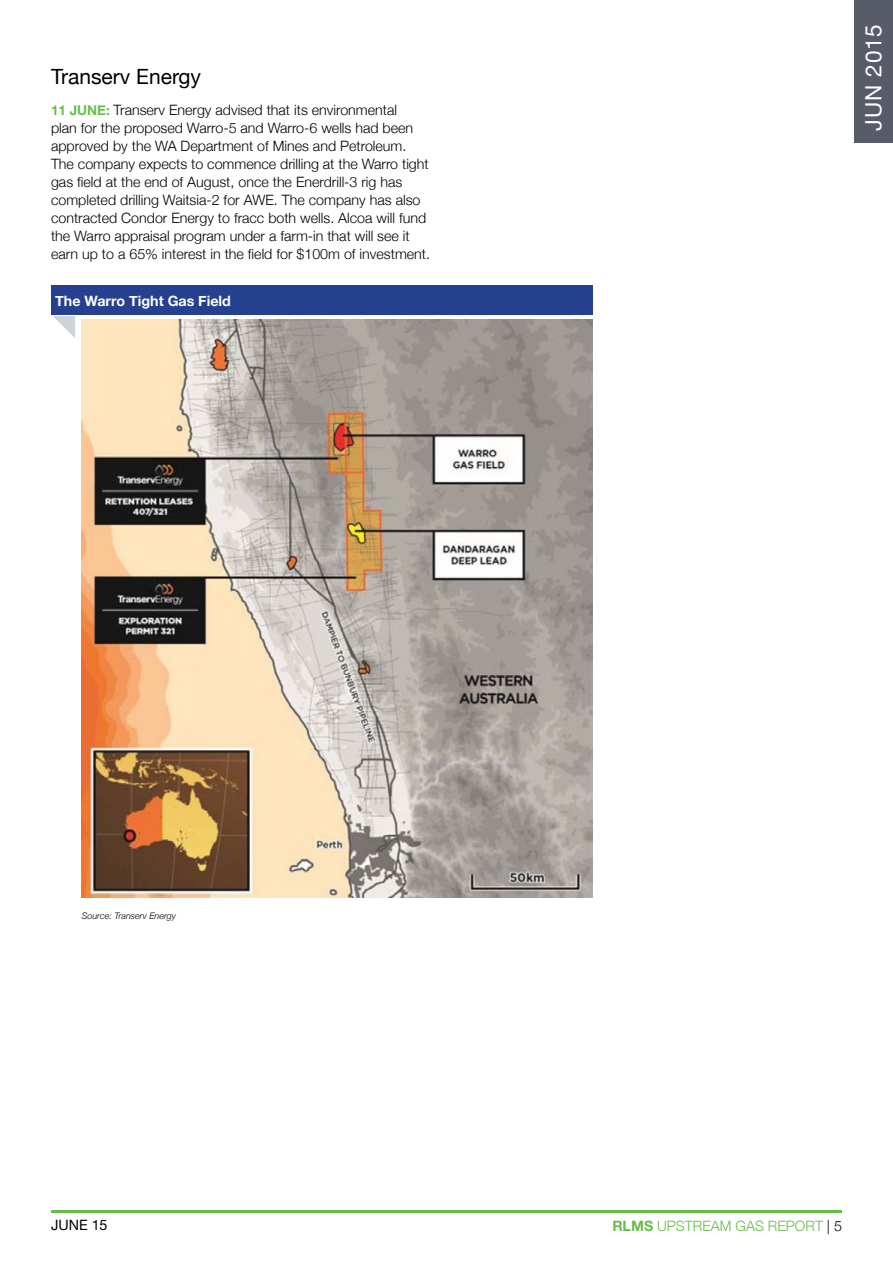
<style>
.page{position:relative;width:893px;height:1263px;background:#fff}
.page>*{position:absolute;margin:0;border:0;box-sizing:border-box;transform-origin:0 0}
.t1{font:22.5px "Helvetica Neue";letter-spacing:.04em;color:#fff}
.t2{font:21px "Helvetica Neue";color:#000}
.t3{font:300 14.25px/18px "Helvetica Neue";color:#000}
.t4{font:300 14.25px "Helvetica Neue";color:#68bd49}
.t5{font:700 14.25px "Helvetica Neue";color:#fff}
.t6{font:14.25px "Helvetica Neue";color:#000}
.t7{font:italic 300 9px "Helvetica Neue";color:#000}
.s1{font-weight:700;font-size:13.5px;color:#68bd49}
.s2{font-weight:700}
.s3{color:#000}
</style>
<div class="page">
<hr style="left:51px;top:1210px;width:791px;height:2px;background:#68bd49">
<div style="left:854px;top:0;width:39px;height:143px;background:#585c69"></div>
<img style="left:82px;top:320px;width:511px;height:578px">
<div style="left:51px;top:285px;width:542px;height:29px;background:#25408f"></div>
<svg style="left:53px;top:316px;width:22px;height:22px"></svg>
<h2 class="t2" style="left:51px;top:61px;width:151px">Transerv Energy</h2>
<p class="t3" style="left:51px;top:99px;width:381px"><span class="s1">11 JUNE:</span> Transerv Energy advised that its environmental<br>plan for the proposed Warro-5 and Warro-6 wells had been approved by the WA Department of Mines and Petroleum.<br>The company expects to commence drilling at the Warro tight gas field at the end of August, once the Enerdrill-3 rig has completed drilling Waitsia-2 for AWE. The company has also contracted Condor Energy to fracc both wells. Alcoa will fund the Warro appraisal program under a farm-in that will see it earn up to a 65% interest in the field for $100m of investment.</p>
<p class="t5" style="left:55px;top:290px;width:177px">The Warro Tight Gas Field</p>
<h1 class="t1" style="left:857px;top:131px;width:108px;rotate:-90deg">JUN 2015</h1>
<p class="t7" style="left:82px;top:908px;width:96px">Source: Transerv Energy</p>
<p class="t6" style="left:51px;top:1215px;width:58px">JUNE 15</p>
<p class="t4" style="left:612px;top:1214px;width:231px"><span class="s2">RLMS</span> UPSTREAM GAS REPORT <span class="s3">| 5</span></p>
</div>
